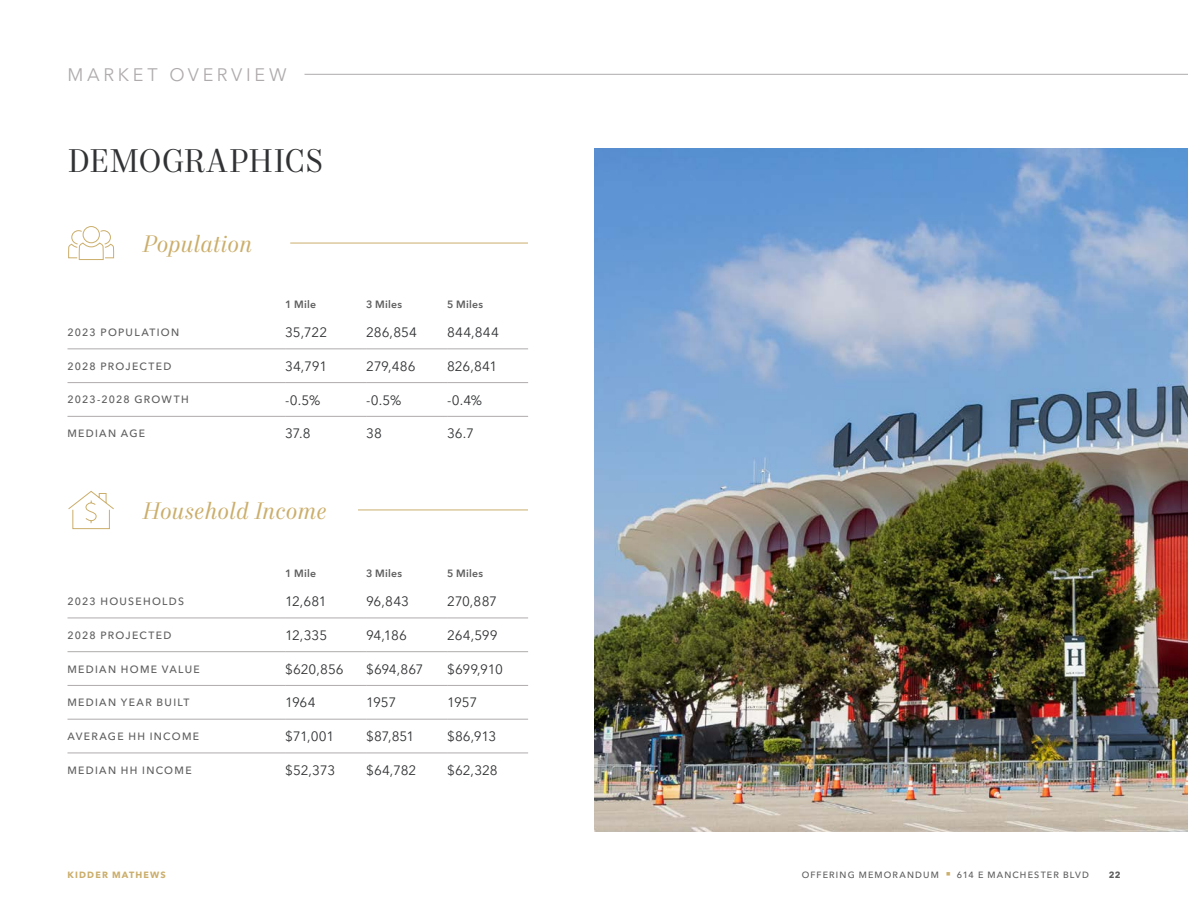
<style>
.page{position:relative;width:1188px;height:918px;background:#fff}
.page>*{position:absolute;margin:0;border:0;box-sizing:border-box;transform-origin:0 0}
.Headline_-_Level_2_-_Charcoal_2023{font:33px "Mort Modern 08";color:#313234}
.Callout_Text_-_Italics_-_Gold_2023{font:italic 24px "Mort Modern 08";letter-spacing:.005em;color:#cbae6b}
.Section_Identifier_-_Sterling_2023{font:18px "Avenir Next LT Pro";letter-spacing:.205em;color:#afabac}
.Table_Input_-_Charcoal_2023{font:13.5px "Avenir Next LT Pro";letter-spacing:-.01em;color:#313234}
.Table_Column_1_All_Caps_-_Ash_2023{font:500 10.5px "Avenir Next LT Pro";letter-spacing:.125em;color:#5e5d5d}
.Table_Descriptor_-_Ash_2023{font:600 10.5px "Avenir Next LT Pro";letter-spacing:.025em;color:#5e5d5d}
.Table_Column_1_All_Caps_-_Ash_2023-2{font:500 10.5px "Avenir Next LT Pro";letter-spacing:.105em;color:#5e5d5d}
.t1{font:500 9px "Avenir Next LT Pro";letter-spacing:.13em;color:#5e5d5d}
.t2{font:700 9px "Avenir Next LT Pro";letter-spacing:.13em;color:#cbae6b}
.t3{font:700 9px "Avenir Next LT Pro";color:#5e5d5d}
.s1{color:#cbae6b}
</style>
<div class="page">
<hr style="left:68px;top:349px;width:217px;height:1px;background:#afabac">
<hr style="left:285px;top:349px;width:81px;height:1px;background:#afabac">
<hr style="left:366px;top:349px;width:81px;height:1px;background:#afabac">
<hr style="left:447px;top:349px;width:81px;height:1px;background:#afabac">
<hr style="left:68px;top:382px;width:217px;height:1px;background:#afabac">
<hr style="left:285px;top:382px;width:81px;height:1px;background:#afabac">
<hr style="left:366px;top:382px;width:81px;height:1px;background:#afabac">
<hr style="left:447px;top:382px;width:81px;height:1px;background:#afabac">
<hr style="left:68px;top:416px;width:217px;height:1px;background:#afabac">
<hr style="left:285px;top:416px;width:81px;height:1px;background:#afabac">
<hr style="left:366px;top:416px;width:81px;height:1px;background:#afabac">
<hr style="left:447px;top:416px;width:81px;height:1px;background:#afabac">
<hr style="left:290px;top:243px;width:238px;height:1px;background:#cbae6b">
<svg style="left:68px;top:226px;width:46px;height:34px"></svg>
<hr style="left:68px;top:618px;width:217px;height:1px;background:#afabac">
<hr style="left:285px;top:618px;width:81px;height:1px;background:#afabac">
<hr style="left:366px;top:618px;width:81px;height:1px;background:#afabac">
<hr style="left:447px;top:618px;width:81px;height:1px;background:#afabac">
<hr style="left:68px;top:651px;width:217px;height:1px;background:#afabac">
<hr style="left:285px;top:651px;width:81px;height:1px;background:#afabac">
<hr style="left:366px;top:651px;width:81px;height:1px;background:#afabac">
<hr style="left:447px;top:651px;width:81px;height:1px;background:#afabac">
<hr style="left:68px;top:685px;width:217px;height:1px;background:#afabac">
<hr style="left:285px;top:685px;width:81px;height:1px;background:#afabac">
<hr style="left:366px;top:685px;width:81px;height:1px;background:#afabac">
<hr style="left:447px;top:685px;width:81px;height:1px;background:#afabac">
<hr style="left:68px;top:719px;width:217px;height:1px;background:#afabac">
<hr style="left:285px;top:719px;width:81px;height:1px;background:#afabac">
<hr style="left:366px;top:719px;width:81px;height:1px;background:#afabac">
<hr style="left:447px;top:719px;width:81px;height:1px;background:#afabac">
<hr style="left:68px;top:753px;width:217px;height:1px;background:#afabac">
<hr style="left:285px;top:753px;width:81px;height:1px;background:#afabac">
<hr style="left:366px;top:753px;width:81px;height:1px;background:#afabac">
<hr style="left:447px;top:753px;width:81px;height:1px;background:#afabac">
<hr style="left:358px;top:510px;width:170px;height:1px;background:#cbae6b">
<svg style="left:68px;top:490px;width:46px;height:39px"></svg>
<img style="left:594px;top:149px;width:594px;height:683px">
<hr style="left:304px;top:74px;width:884px;height:1px;background:#afabac">
<p class="Section_Identifier_-_Sterling_2023" style="left:68px;top:64px;width:221px">MARKET OVERVIEW</p>
<p class="Headline_-_Level_2_-_Charcoal_2023" style="left:68px;top:141px;width:258px">DEMOGRAPHICS</p>
<p class="Callout_Text_-_Italics_-_Gold_2023" style="left:142px;top:229px;width:112px">Population</p>
<p class="Table_Descriptor_-_Ash_2023" style="left:285px;top:298px;width:33px">1 Mile</p>
<p class="Table_Descriptor_-_Ash_2023" style="left:366px;top:298px;width:37px">3 Miles</p>
<p class="Table_Descriptor_-_Ash_2023" style="left:447px;top:298px;width:37px">5 Miles</p>
<p class="Table_Column_1_All_Caps_-_Ash_2023" style="left:67px;top:326px;width:113px">2023 POPULATION</p>
<p class="Table_Input_-_Charcoal_2023" style="left:285px;top:324px;width:44px">35,722</p>
<p class="Table_Input_-_Charcoal_2023" style="left:366px;top:324px;width:52px">286,854</p>
<p class="Table_Input_-_Charcoal_2023" style="left:447px;top:324px;width:53px">844,844</p>
<p class="Table_Column_1_All_Caps_-_Ash_2023" style="left:68px;top:360px;width:105px">2028 PROJECTED</p>
<p class="Table_Input_-_Charcoal_2023" style="left:285px;top:358px;width:44px">34,791</p>
<p class="Table_Input_-_Charcoal_2023" style="left:366px;top:358px;width:51px">279,486</p>
<p class="Table_Input_-_Charcoal_2023" style="left:447px;top:358px;width:52px">826,841</p>
<p class="Table_Column_1_All_Caps_-_Ash_2023-2" style="left:68px;top:393px;width:123px">2023-2028 GROWTH</p>
<p class="Table_Input_-_Charcoal_2023" style="left:285px;top:392px;width:37px">-0.5%</p>
<p class="Table_Input_-_Charcoal_2023" style="left:366px;top:392px;width:37px">-0.5%</p>
<p class="Table_Input_-_Charcoal_2023" style="left:447px;top:392px;width:37px">-0.4%</p>
<p class="Table_Column_1_All_Caps_-_Ash_2023" style="left:68px;top:427px;width:79px">MEDIAN AGE</p>
<p class="Table_Input_-_Charcoal_2023" style="left:285px;top:426px;width:27px">37.8</p>
<p class="Table_Input_-_Charcoal_2023" style="left:366px;top:426px;width:17px">38</p>
<p class="Table_Input_-_Charcoal_2023" style="left:447px;top:426px;width:28px">36.7</p>
<p class="Callout_Text_-_Italics_-_Gold_2023" style="left:142px;top:496px;width:187px">Household Income</p>
<p class="Table_Descriptor_-_Ash_2023" style="left:285px;top:567px;width:33px">1 Mile</p>
<p class="Table_Descriptor_-_Ash_2023" style="left:366px;top:567px;width:37px">3 Miles</p>
<p class="Table_Descriptor_-_Ash_2023" style="left:447px;top:567px;width:37px">5 Miles</p>
<p class="Table_Column_1_All_Caps_-_Ash_2023" style="left:67px;top:595px;width:118px">2023 HOUSEHOLDS</p>
<p class="Table_Input_-_Charcoal_2023" style="left:285px;top:593px;width:43px">12,681</p>
<p class="Table_Input_-_Charcoal_2023" style="left:366px;top:593px;width:44px">96,843</p>
<p class="Table_Input_-_Charcoal_2023" style="left:447px;top:593px;width:51px">270,887</p>
<p class="Table_Column_1_All_Caps_-_Ash_2023" style="left:68px;top:629px;width:105px">2028 PROJECTED</p>
<p class="Table_Input_-_Charcoal_2023" style="left:285px;top:627px;width:44px">12,335</p>
<p class="Table_Input_-_Charcoal_2023" style="left:366px;top:627px;width:42px">94,186</p>
<p class="Table_Input_-_Charcoal_2023" style="left:447px;top:627px;width:52px">264,599</p>
<p class="Table_Column_1_All_Caps_-_Ash_2023" style="left:68px;top:663px;width:134px">MEDIAN HOME VALUE</p>
<p class="Table_Input_-_Charcoal_2023" style="left:285px;top:661px;width:60px">$620,856</p>
<p class="Table_Input_-_Charcoal_2023" style="left:366px;top:661px;width:59px">$694,867</p>
<p class="Table_Input_-_Charcoal_2023" style="left:447px;top:661px;width:57px">$699,910</p>
<p class="Table_Column_1_All_Caps_-_Ash_2023" style="left:68px;top:696px;width:123px">MEDIAN YEAR BUILT</p>
<p class="Table_Input_-_Charcoal_2023" style="left:285px;top:695px;width:32px">1964</p>
<p class="Table_Input_-_Charcoal_2023" style="left:366px;top:695px;width:32px">1957</p>
<p class="Table_Input_-_Charcoal_2023" style="left:447px;top:695px;width:32px">1957</p>
<p class="Table_Column_1_All_Caps_-_Ash_2023" style="left:68px;top:730px;width:133px">AVERAGE HH INCOME</p>
<p class="Table_Input_-_Charcoal_2023" style="left:285px;top:728px;width:51px">$71,001</p>
<p class="Table_Input_-_Charcoal_2023" style="left:366px;top:728px;width:50px">$87,851</p>
<p class="Table_Input_-_Charcoal_2023" style="left:447px;top:728px;width:51px">$86,913</p>
<p class="Table_Column_1_All_Caps_-_Ash_2023" style="left:68px;top:764px;width:126px">MEDIAN HH INCOME</p>
<p class="Table_Input_-_Charcoal_2023" style="left:285px;top:762px;width:52px">$52,373</p>
<p class="Table_Input_-_Charcoal_2023" style="left:366px;top:762px;width:52px">$64,782</p>
<p class="Table_Input_-_Charcoal_2023" style="left:447px;top:762px;width:52px">$62,328</p>
<p class="t2" style="left:68px;top:869px;width:100px">KIDDER MATHEWS</p>
<p class="t1" style="left:802px;top:869px;width:289px">OFFERING MEMORANDUM <span class="s1">■</span> 614 E MANCHESTER BLVD</p>
<p class="t3" style="left:1109px;top:869px;width:13px">22</p>
</div>
